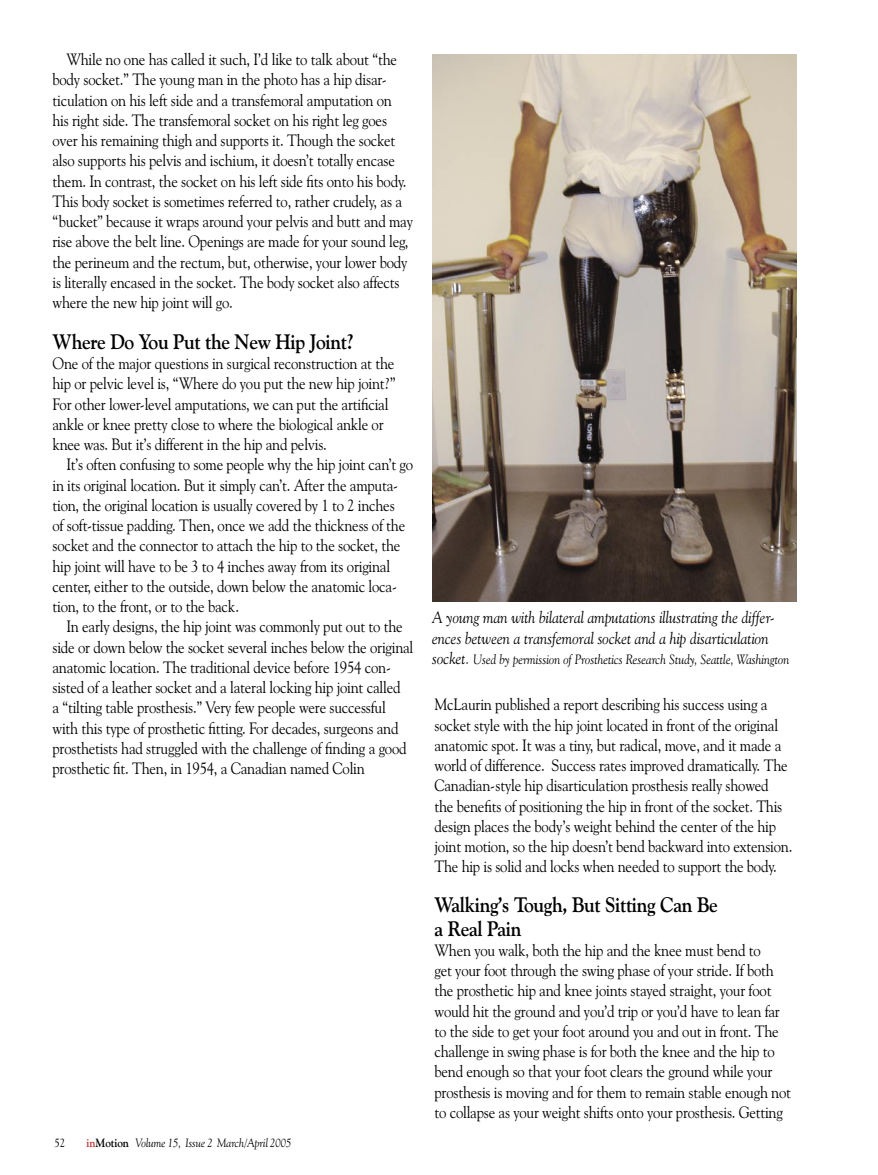
<style>
.page{position:relative;width:878px;height:1175px;background:#fff}
.page>*{position:absolute;margin:0;border:0;box-sizing:border-box;transform-origin:0 0}
.t1{font:700 21px "Goudy Old Style BT";letter-spacing:-.015em;color:#000;scale:.9 1}
.t2{font:16.5px/20.2px "Goudy Old Style BT";letter-spacing:-.015em;color:#000;scale:.9 1}
.t3{font:italic 16.5px/20.2px "Goudy Old Style BT";color:#000;scale:.9 1}
.t4{font:italic 13.5px "Goudy Old Style BT";color:#000;scale:.9 1}
.t5{font:italic 12px "Goudy Old Style BT";color:#000;scale:.9 1}
.t6{font:12px "Goudy Old Style BT";color:#000;scale:.9 1}
.s1{font-weight:700;font-style:normal;color:#c43434}
.s2{font-weight:700;font-style:normal}
.s3{font-size:16.5px}
</style>
<div class="page">
<img style="left:432px;top:54px;width:364px;height:548px">
<p class="t2" style="left:52px;top:49px;width:402px;text-indent:14px">While no one has called it such, I’d like to talk about “the body socket.” The young man in the photo has a hip disar&shy;ticulation on his left side and a transfemoral amputation on<br>his right side. The transfemoral socket on his right leg goes over his remaining thigh and supports it. Though the socket also supports his pelvis and ischium, it doesn’t totally encase them. In contrast, the socket on his left side fits onto his body.<br>This body socket is sometimes referred to, rather crudely, as a “bucket” because it wraps around your pelvis and butt and may rise above the belt line. Openings are made for your sound leg, the perineum and the rectum, but, otherwise, your lower body is literally encased in the socket. The body socket also affects where the new hip joint will go.</p>
<p class="t1" style="left:52px;top:328px;width:336px">Where Do You Put the New Hip Joint?</p>
<p class="t2" style="left:52px;top:353px;width:383px">One of the major questions in surgical reconstruction at the hip or pelvic level is, “Where do you put the new hip joint?” For other lower-level amputations, we can put the artificial ankle or knee pretty close to where the biological ankle or knee was. But it’s different in the hip and pelvis.</p>
<p class="t2" style="left:52px;top:454px;width:402px;text-indent:14px">It’s often confusing to some people why the hip joint can’t go in its original location. But it simply can’t. After the amputa&shy;tion, the original location is usually covered by 1 to 2 inches<br>of soft-tissue padding. Then, once we add the thickness of the socket and the connector to attach the hip to the socket, the hip joint will have to be 3 to 4 inches away from its original center, either to the outside, down below the anatomic loca&shy;tion, to the front, or to the back.</p>
<p class="t2" style="left:52px;top:616px;width:402px;text-indent:14px">In early designs, the hip joint was commonly put out to the side or down below the socket several inches below the original anatomic location. The traditional device before 1954 con&shy;sisted of a leather socket and a lateral locking hip joint called<br>a “tilting table prosthesis.” Very few people were successful with this type of prosthetic fitting. For decades, surgeons and prosthetists had struggled with the challenge of finding a good prosthetic fit. Then, in 1954, a Canadian named Colin</p>
<p class="t6" style="left:54px;top:1135px;width:13px">52</p>
<p class="t5" style="left:87px;top:1135px;width:229px"><span class="s1">in</span><span class="s2">Motion</span> Volume 15, Issue 2 March/April 2005</p>
<p class="t3" style="left:432px;top:607px;width:382px">A young man with bilateral amputations illustrating the differ&shy;ences between a transfemoral socket and a hip disarticulation</p>
<p class="t4" style="left:432px;top:651px;width:398px"><span class="s3">socket.</span> Used by permission of Prosthetics Research Study, Seattle, Washington</p>
<p class="t2" style="left:434px;top:694px;width:399px">McLaurin published a report describing his success using a socket style with the hip joint located in front of the original anatomic spot. It was a tiny, but radical, move, and it made a world of difference. Success rates improved dramatically. The Canadian-style hip disarticulation prosthesis really showed<br>the benefits of positioning the hip in front of the socket. This design places the body’s weight behind the center of the hip joint motion, so the hip doesn’t bend backward into extension.<br>The hip is solid and locks when needed to support the body.</p>
<p class="t1" style="left:434px;top:892px;width:316px">Walking’s Tough, But Sitting Can Be</p>
<p class="t1" style="left:434px;top:915px;width:98px">a Real Pain</p>
<p class="t2" style="left:434px;top:939px;width:398px">When you walk, both the hip and the knee must bend to<br>get your foot through the swing phase of your stride. If both the prosthetic hip and knee joints stayed straight, your foot would hit the ground and you’d trip or you’d have to lean far to the side to get your foot around you and out in front. The challenge in swing phase is for both the knee and the hip to bend enough so that your foot clears the ground while your prosthesis is moving and for them to remain stable enough not to collapse as your weight shifts onto your prosthesis. Getting</p>
</div>
